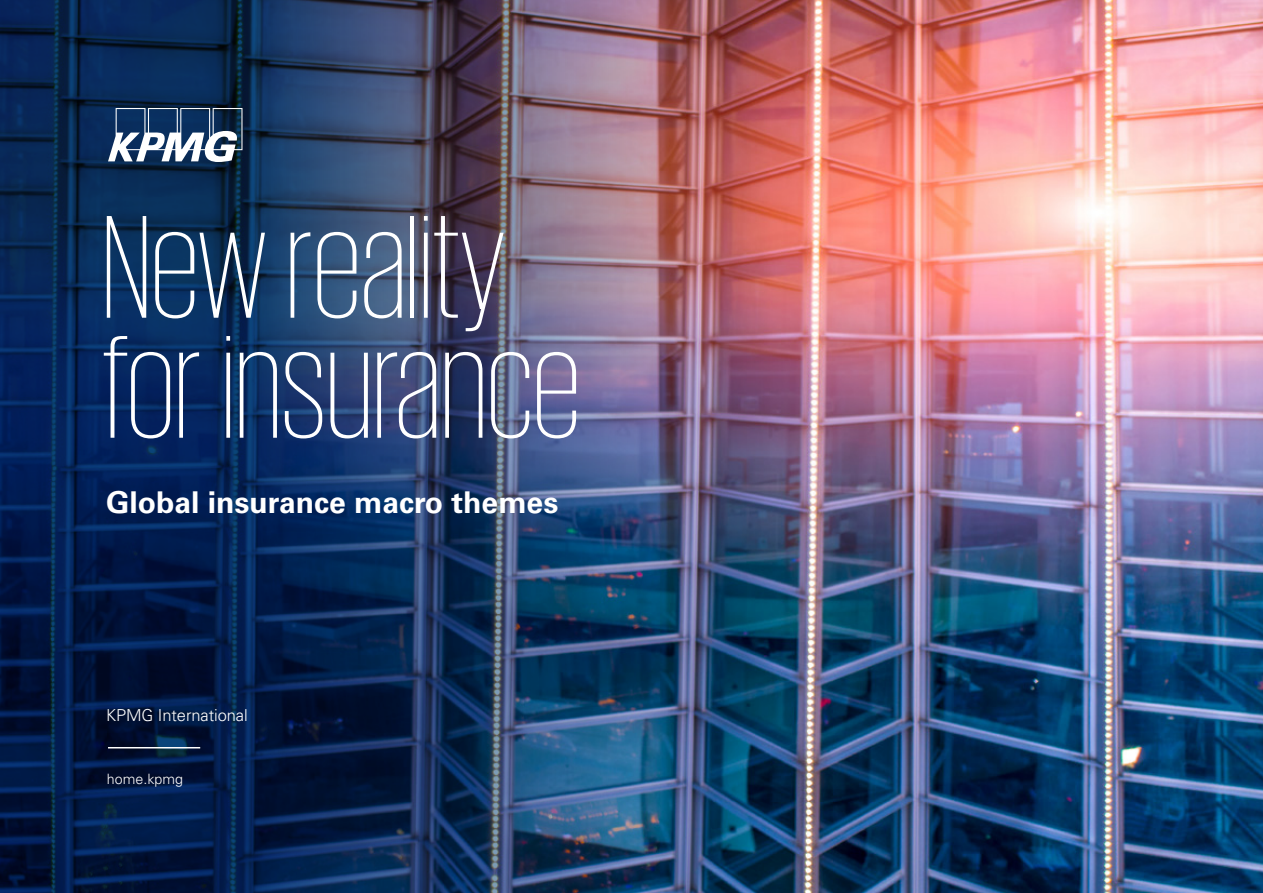
<style>
.page{position:relative;width:1263px;height:893px;background:#fff}
.page>*{position:absolute;margin:0;border:0;box-sizing:border-box;transform-origin:0 0}
.t1{font:200 150px/120px "KPMG";color:#fff}
.t2{font:700 30px "Univers LT Std";color:#fff}
.t3{font:300 16.5px "Univers LT Std";letter-spacing:-.005em;color:#fff}
.t4{font:300 14.25px "Univers LT Std";color:#fff}
</style>
<div class="page">
<img style="left:828px;top:0;width:435px;height:893px">
<img style="left:0;top:0;width:828px;height:893px">
<svg style="left:108px;top:108px;width:134px;height:54px"></svg>
<hr style="left:108px;top:747px;width:92px;height:1px;background:#fff">
<h1 class="t1" style="left:102px;top:204px;width:480px">New reality for insurance</h1>
<p class="t2" style="left:106px;top:485px;width:454px">Global insurance macro themes</p>
<p class="t3" style="left:106px;top:705px;width:143px">KPMG International</p>
<p class="t4" style="left:107px;top:771px;width:78px">home.kpmg</p>
</div>
